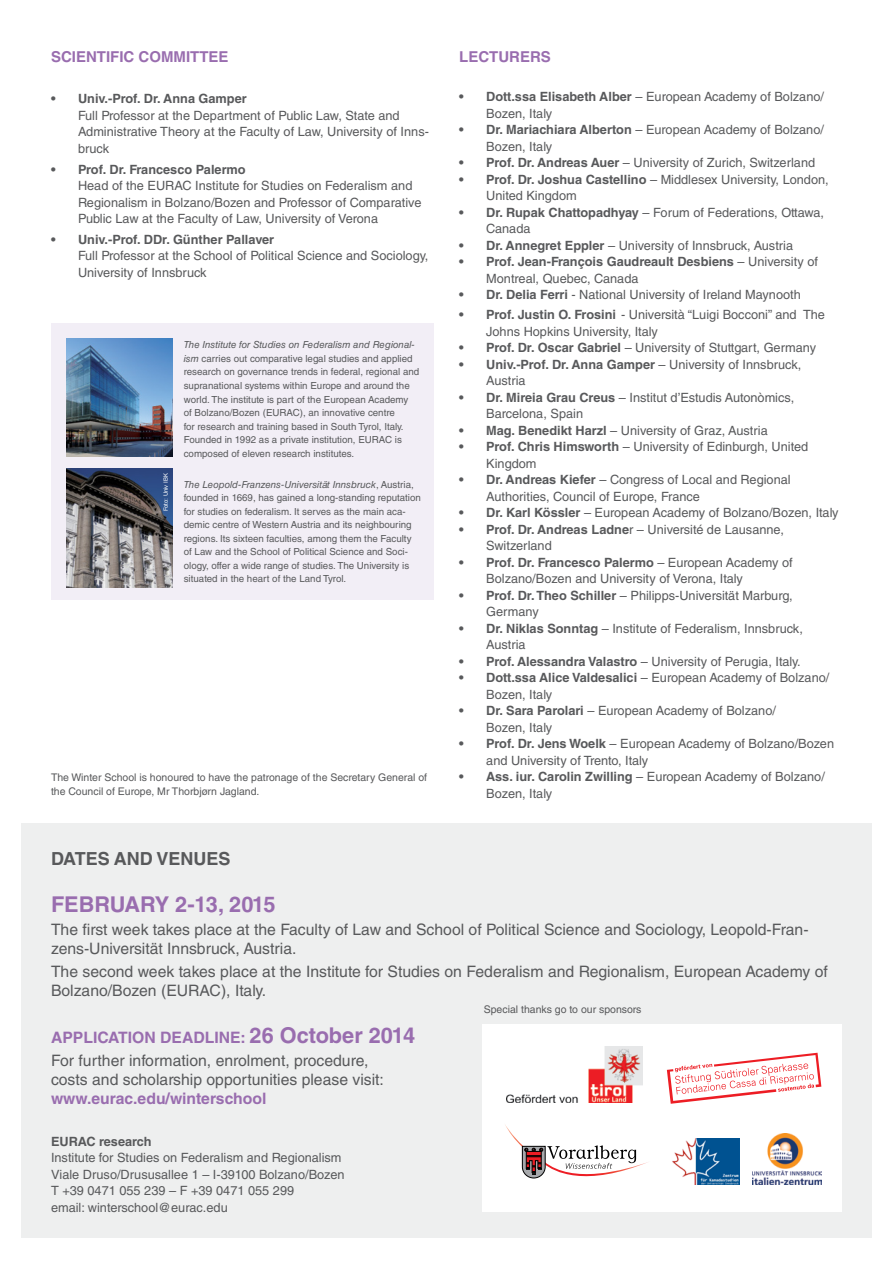
<style>
.page{position:relative;width:893px;height:1263px;background:#fff}
.page>*{position:absolute;margin:0;border:0;box-sizing:border-box;transform-origin:0 0}
.t1{font:700 21.75px "Helvetica LT Std";letter-spacing:-.02em;color:#996daf}
.t2{font:700 21.75px "Helvetica LT Std";color:#996daf}
.t3{font:700 18px "Helvetica LT Std";color:#58595b}
.t4{font:15.75px/18.9px "Helvetica LT Std";color:#58595b}
.t5{font:700 15.75px "Helvetica LT Std";color:#996daf}
.t6{font:700 15px "Helvetica LT Std";color:#996daf}
.t7{font:12.75px/16.5px "Helvetica LT Std";color:#58595b}
.t8{font:700 12.75px/16.5px "Helvetica LT Std";color:#58595b}
.t9{font:10.5px/13.5px "Helvetica LT Std";color:#58595b}
.t10{font:9.75px/13.5px "Helvetica LT Std";color:#58595b}
.t11{font:5.85px "Helvetica";color:#fff}
.s1{font-style:italic}
.s2{font-weight:700}
.s3{font-weight:400}
.s4{font-size:15.75px}
</style>
<div class="page">
<div style="left:21px;top:823px;width:851px;height:414px;background:#eeefef"></div>
<div style="left:482px;top:1025px;width:360px;height:187px;background:#fff"></div>
<svg style="left:505px;top:1125px;width:143px;height:54px"></svg>
<img style="left:506px;top:1047px;width:137px;height:56px">
<div style="left:51px;top:323px;width:383px;height:277px;background:#f2eef6"></div>
<img style="left:66px;top:338px;width:107px;height:118px">
<img style="left:66px;top:469px;width:107px;height:118px">
<img style="left:752px;top:1134px;width:69px;height:50px">
<img style="left:672px;top:1138px;width:68px;height:46px">
<svg style="left:667px;top:1053px;width:154px;height:51px"></svg>
<p class="t6" style="left:51px;top:47px;width:179px">SCIENTIFIC COMMITTEE</p>
<p class="t8" style="left:51px;top:90px;width:197px">• Univ.-Prof. Dr. Anna Gamper</p>
<p class="t7" style="left:78px;top:107px;width:352px">Full Professor at the Department of Public Law, State and<br>Administrative Theory at the Faculty of Law, University of Inns&shy;bruck</p>
<p class="t8" style="left:51px;top:161px;width:196px">• Prof. Dr. Francesco Palermo</p>
<p class="t7" style="left:78px;top:177px;width:345px">Head of the EURAC Institute for Studies on Federalism and<br>Regionalism in Bolzano/Bozen and Professor of Comparative<br>Public Law at the Faculty of Law, University of Verona</p>
<p class="t8" style="left:51px;top:231px;width:225px">• Univ.-Prof. DDr. Günther Pallaver</p>
<p class="t7" style="left:78px;top:248px;width:352px">Full Professor at the School of Political Science and Sociology,<br>University of Innsbruck</p>
<p class="t11" style="left:161px;top:511px;width:39px;rotate:-90deg">Foto: Univ IBK</p>
<p class="t10" style="left:184px;top:338px;width:237px"><span class="s1">The Institute for Studies on Federalism and Regional&shy;ism</span> carries out comparative legal studies and applied research on governance trends in federal, regional and supranational systems within Europe and around the world. The institute is part of the European Academy<br>of Bolzano/Bozen (EURAC), an innovative centre<br>for research and training based in South Tyrol, Italy.<br>Founded in 1992 as a private institution, EURAC is composed of eleven research institutes.</p>
<p class="t10" style="left:184px;top:478px;width:239px"><span class="s1">The Leopold-Franzens-Universität Innsbruck</span>, Austria, founded in 1669, has gained a long-standing reputation for studies on federalism. It serves as the main aca&shy;demic centre of Western Austria and its neighbouring regions. Its sixteen faculties, among them the Faculty of Law and the School of Political Science and Soci&shy;ology, offer a wide range of studies. The University is situated in the heart of the Land Tyrol.</p>
<p class="t9" style="left:51px;top:771px;width:378px">The Winter School is honoured to have the patronage of the Secretary General of the Council of Europe, Mr Thorbjørn Jagland.</p>
<p class="t6" style="left:459px;top:47px;width:93px">LECTURERS</p>
<p class="t7" style="left:486px;top:88px;width:339px;text-indent:-27px"><span class="s2">• Dott.ssa Elisabeth Alber</span> – European Academy of Bolzano/<br>Bozen, Italy</p>
<p class="t7" style="left:486px;top:121px;width:339px;text-indent:-27px"><span class="s2">• Dr. Mariachiara Alberton</span> – European Academy of Bolzano/<br>Bozen, Italy</p>
<p class="t7" style="left:459px;top:154px;width:357px"><span class="s2">• Prof. Dr. Andreas Auer</span> – University of Zurich, Switzerland</p>
<p class="t7" style="left:486px;top:171px;width:344px;text-indent:-27px"><span class="s2">• Prof. Dr. Joshua Castellino</span> – Middlesex University, London,<br>United Kingdom</p>
<p class="t7" style="left:486px;top:204px;width:339px;text-indent:-27px"><span class="s2">• Dr. Rupak Chattopadhyay</span> – Forum of Federations, Ottawa,<br>Canada</p>
<p class="t7" style="left:459px;top:237px;width:335px"><span class="s2">• Dr. Annegret Eppler</span> – University of Innsbruck, Austria</p>
<p class="t8" style="left:486px;top:253px;width:333px;text-indent:-27px">• Prof. Jean-François Gaudreault Desbiens <span class="s3">– University of<br>Montreal, Quebec, Canada</span></p>
<p class="t7" style="left:459px;top:286px;width:343px"><span class="s2">• Dr. Delia Ferri</span> - National University of Ireland Maynooth</p>
<p class="t7" style="left:486px;top:306px;width:340px;text-indent:-27px"><span class="s2">• Prof. Justin O. Frosini</span> - Università “Luigi Bocconi” and The<br>Johns Hopkins University, Italy</p>
<p class="t7" style="left:459px;top:339px;width:358px"><span class="s2">• Prof. Dr. Oscar Gabriel</span> – University of Stuttgart, Germany</p>
<p class="t7" style="left:486px;top:356px;width:317px;text-indent:-27px"><span class="s2">• Univ.-Prof. Dr. Anna Gamper</span> – University of Innsbruck,<br>Austria</p>
<p class="t7" style="left:486px;top:389px;width:309px;text-indent:-27px"><span class="s2">• Dr. Mireia Grau Creus</span> – Institut d’Estudis Autonòmics,<br>Barcelona, Spain</p>
<p class="t7" style="left:459px;top:422px;width:310px"><span class="s2">• Mag. Benedikt Harzl</span> – University of Graz, Austria</p>
<p class="t7" style="left:486px;top:438px;width:323px;text-indent:-27px"><span class="s2">• Prof. Chris Himsworth</span> – University of Edinburgh, United<br>Kingdom</p>
<p class="t7" style="left:486px;top:471px;width:306px;text-indent:-27px"><span class="s2">• Dr. Andreas Kiefer</span> – Congress of Local and Regional<br>Authorities, Council of Europe, France</p>
<p class="t7" style="left:459px;top:504px;width:381px"><span class="s2">• Dr. Karl Kössler</span> – European Academy of Bolzano/Bozen, Italy</p>
<p class="t7" style="left:486px;top:521px;width:299px;text-indent:-27px"><span class="s2">• Prof. Dr. Andreas Ladne</span>r – Université de Lausanne,<br>Switzerland</p>
<p class="t7" style="left:486px;top:554px;width:308px;text-indent:-27px"><span class="s2">• Prof. Dr. Francesco Palermo</span> – European Academy of<br>Bolzano/Bozen and University of Verona, Italy</p>
<p class="t7" style="left:486px;top:587px;width:308px;text-indent:-27px"><span class="s2">• Prof. Dr. Theo Schiller</span> – Philipps-Universität Marburg,<br>Germany</p>
<p class="t7" style="left:486px;top:620px;width:318px;text-indent:-27px"><span class="s2">• Dr. Niklas Sonntag</span> – Institute of Federalism, Innsbruck,<br>Austria</p>
<p class="t7" style="left:459px;top:653px;width:343px"><span class="s2">• Prof. Alessandra Valastro</span> – University of Perugia, Italy.</p>
<p class="t7" style="left:486px;top:669px;width:345px;text-indent:-27px"><span class="s2">• Dott.ssa Alice Valdesalici</span> – European Academy of Bolzano/<br>Bozen, Italy</p>
<p class="t7" style="left:486px;top:702px;width:291px;text-indent:-27px"><span class="s2">• Dr. Sara Parolari</span> – European Academy of Bolzano/<br>Bozen, Italy</p>
<p class="t7" style="left:486px;top:735px;width:349px;text-indent:-27px"><span class="s2">• Prof. Dr. Jens Woelk</span> – European Academy of Bolzano/Bozen and University of Trento, Italy</p>
<p class="t7" style="left:486px;top:768px;width:340px;text-indent:-27px"><span class="s2">• Ass. iur. Carolin Zwilling</span> – European Academy of Bolzano/<br>Bozen, Italy</p>
<h2 class="t3" style="left:51px;top:848px;width:181px">DATES AND VENUES</h2>
<h1 class="t1" style="left:51px;top:891px;width:226px">FEBRUARY 2-13, 2015</h1>
<p class="t4" style="left:51px;top:920px;width:759px">The first week takes place at the Faculty of Law and School of Political Science and Sociology, Leopold-Fran&shy;zens-Universität Innsbruck, Austria.</p>
<p class="t4" style="left:51px;top:962px;width:778px">The second week takes place at the Institute for Studies on Federalism and Regionalism, European Academy of<br>Bolzano/Bozen (EURAC), Italy.</p>
<p class="t5" style="left:51px;top:1028px;width:22px">Application</p>
<p class="t5" style="left:160px;top:1028px;width:11px">deadline</p>
<h1 class="t2" style="left:241px;top:1022px;width:176px"><span class="s4">:</span> 26 October 2014</h1>
<p class="t4" style="left:51px;top:1051px;width:334px">For further information, enrolment, procedure, costs and scholarship opportunities please visit:</p>
<p class="t5" style="left:51px;top:1089px;width:217px">www.eurac.edu/winterschool</p>
<p class="t8" style="left:51px;top:1133px;width:102px">EURAC research</p>
<p class="t7" style="left:51px;top:1149px;width:295px">Institute for Studies on Federalism and Regionalism Viale Druso/Drususallee 1 – I-39100 Bolzano/Bozen T +39 0471 055 239 – F +39 0471 055 299<br>email: winterschool@eurac.edu</p>
<p class="t9" style="left:484px;top:1003px;width:159px">Special thanks go to our sponsors</p>
</div>
